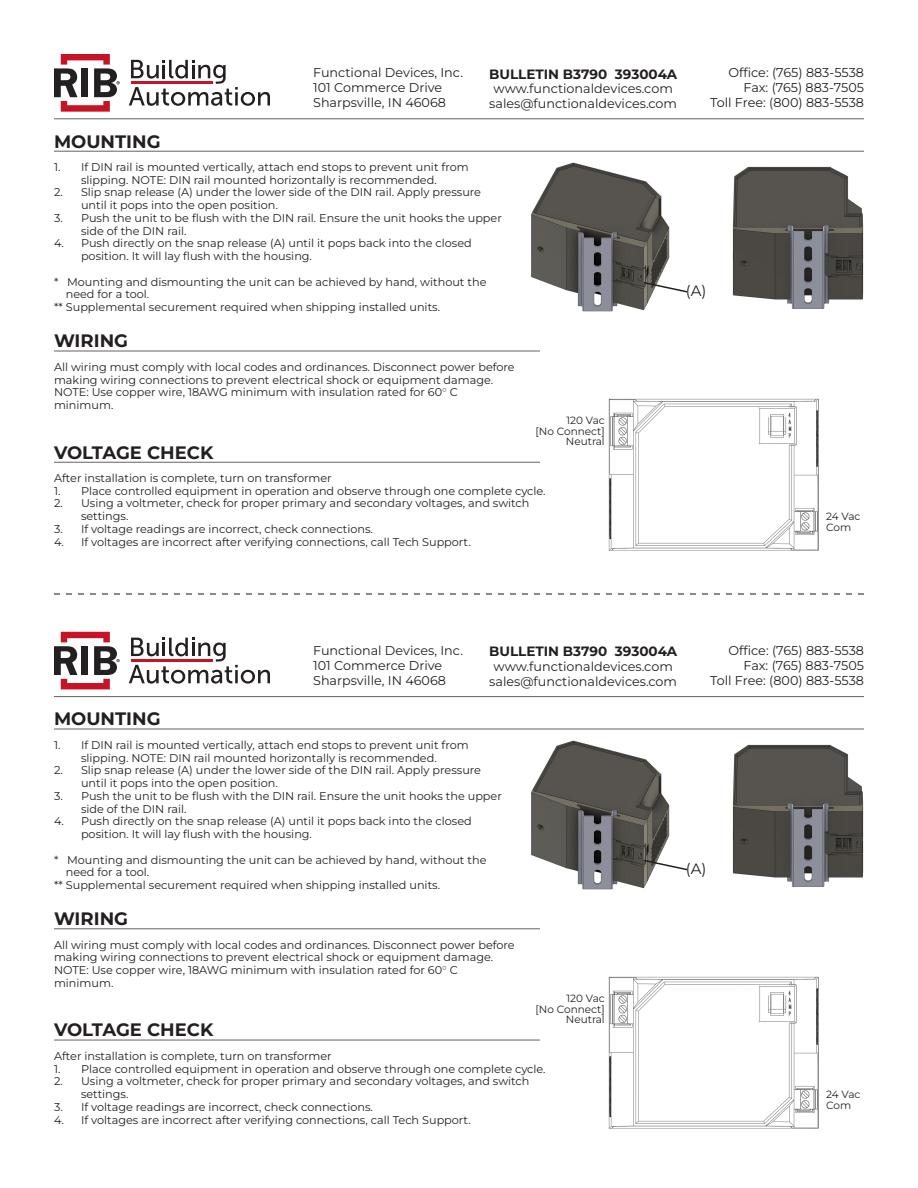
<style>
.page{position:relative;width:918px;height:1188px;background:#fff}
.page>*{position:absolute;margin:0;border:0;box-sizing:border-box;transform-origin:0 0}
.t1{font:700 18px "Montserrat";color:#231f20}
.t2{font:15px "Montserrat";color:#231f20}
.t3{font:700 13.5px "Montserrat";color:#231f20}
.t4{font:12.75px/15px "Montserrat";color:#231f20}
.t5{font:11.25px/12.8px "Montserrat";color:#231f20}
.t6{font:10.5px "Montserrat";color:#231f20}
.s1{color:#57585a}
</style>
<div class="page">
<hr style="left:54px;top:119px;width:810px;height:1px;background:#636366">
<svg style="left:54px;top:593px;width:810px;height:2px"></svg>
<hr style="left:54px;top:696px;width:810px;height:1px;background:#636366">
<svg style="left:54px;top:54px;width:66px;height:58px"></svg>
<svg style="left:129px;top:60px;width:141px;height:46px"></svg>
<svg style="left:54px;top:632px;width:66px;height:57px"></svg>
<svg style="left:129px;top:638px;width:141px;height:46px"></svg>
<hr style="left:54px;top:151px;width:810px;height:1px;background:#636366">
<hr style="left:54px;top:729px;width:810px;height:1px;background:#636366">
<hr style="left:54px;top:351px;width:486px;height:1px;background:#636366">
<hr style="left:54px;top:929px;width:486px;height:1px;background:#636366">
<hr style="left:54px;top:462px;width:486px;height:1px;background:#636366">
<hr style="left:54px;top:1040px;width:486px;height:1px;background:#636366">
<img style="left:531px;top:162px;width:139px;height:150px">
<img style="left:531px;top:740px;width:139px;height:150px">
<img style="left:732px;top:166px;width:132px;height:143px">
<img style="left:732px;top:744px;width:132px;height:143px">
<img style="left:608px;top:398px;width:211px;height:153px">
<img style="left:608px;top:976px;width:211px;height:153px">
<svg style="left:642px;top:281px;width:46px;height:13px"></svg>
<svg style="left:642px;top:859px;width:46px;height:12px"></svg>
<p class="t1" style="left:54px;top:128px;width:108px">MOUNTING</p>
<p class="t4" style="left:313px;top:65px;width:151px">Functional Devices, Inc.<br>101 Commerce Drive<br>Sharpsville, IN 46068</p>
<p class="t3" style="left:489px;top:64px;width:190px">BULLETIN B3790 393004A</p>
<p class="t4" style="left:489px;top:81px;width:189px;text-align:center">www.functionaldevices.com sales@functionaldevices.com</p>
<p class="t5" style="left:54px;top:160px;width:416px;text-align:center">1. If DIN rail is mounted vertically, attach end stops to prevent unit from slipping. NOTE: DIN rail mounted horizontally is recommended.</p>
<p class="t5" style="left:81px;top:186px;width:402px;text-indent:-27px">2. Slip snap release (A) under the lower side of the DIN rail. Apply pressure until it pops into the open position.</p>
<p class="t5" style="left:81px;top:211px;width:422px;text-indent:-27px">3. Push the unit to be flush with the DIN rail. Ensure the unit hooks the upper side of the DIN rail.</p>
<p class="t5" style="left:81px;top:237px;width:392px;text-indent:-27px">4. Push directly on the snap release (A) until it pops back into the closed position. It will lay flush with the housing.</p>
<p class="t5" style="left:54px;top:275px;width:434px">* Mounting and dismounting the unit can be achieved by hand, without the</p>
<p class="t5" style="left:66px;top:288px;width:85px">need for a tool.</p>
<p class="t5" style="left:54px;top:300px;width:388px">** Supplemental securement required when shipping installed units.</p>
<p class="t1" style="left:54px;top:328px;width:76px">WIRING</p>
<p class="t5" style="left:54px;top:360px;width:462px">All wiring must comply with local codes and ordinances. Disconnect power before making wiring connections to prevent electrical shock or equipment damage.</p>
<p class="t5" style="left:54px;top:385px;width:405px">NOTE: Use copper wire, 18AWG minimum with insulation rated for 60<span class="s1">°</span> C minimum.</p>
<p class="t1" style="left:54px;top:439px;width:161px">VOLTAGE CHECK</p>
<p class="t6" style="left:567px;top:413px;width:40px">120 Vac</p>
<p class="t6" style="left:536px;top:424px;width:71px">[No Connect]</p>
<p class="t6" style="left:566px;top:434px;width:40px">Neutral</p>
<p class="t5" style="left:54px;top:471px;width:279px">After installation is complete, turn on transformer</p>
<p class="t5" style="left:54px;top:484px;width:493px">1. Place controlled equipment in operation and observe through one complete cycle.</p>
<p class="t5" style="left:81px;top:497px;width:450px;text-indent:-27px">2. Using a voltmeter, check for proper primary and secondary voltages, and switch settings.</p>
<p class="t5" style="left:54px;top:522px;width:320px">3. If voltage readings are incorrect, check connections.</p>
<p class="t5" style="left:54px;top:535px;width:418px">4. If voltages are incorrect after verifying connections, call Tech Support.</p>
<p class="t4" style="left:710px;top:65px;width:155px;text-align:right">Office: (765) 883-5538<br>Fax: (765) 883-7505<br>Toll Free: (800) 883-5538</p>
<p class="t2" style="left:686px;top:281px;width:22px">(A)</p>
<p class="t6" style="left:826px;top:509px;width:36px">24 Vac</p>
<p class="t6" style="left:826px;top:520px;width:27px">Com</p>
<p class="t1" style="left:54px;top:706px;width:108px">MOUNTING</p>
<p class="t4" style="left:313px;top:642px;width:151px">Functional Devices, Inc.<br>101 Commerce Drive<br>Sharpsville, IN 46068</p>
<p class="t3" style="left:489px;top:642px;width:190px">BULLETIN B3790 393004A</p>
<p class="t4" style="left:489px;top:659px;width:189px;text-align:center">www.functionaldevices.com sales@functionaldevices.com</p>
<p class="t5" style="left:54px;top:738px;width:416px;text-align:center">1. If DIN rail is mounted vertically, attach end stops to prevent unit from slipping. NOTE: DIN rail mounted horizontally is recommended.</p>
<p class="t5" style="left:81px;top:763px;width:402px;text-indent:-27px">2. Slip snap release (A) under the lower side of the DIN rail. Apply pressure until it pops into the open position.</p>
<p class="t5" style="left:81px;top:789px;width:422px;text-indent:-27px">3. Push the unit to be flush with the DIN rail. Ensure the unit hooks the upper side of the DIN rail.</p>
<p class="t5" style="left:81px;top:814px;width:392px;text-indent:-27px">4. Push directly on the snap release (A) until it pops back into the closed position. It will lay flush with the housing.</p>
<p class="t5" style="left:54px;top:853px;width:434px">* Mounting and dismounting the unit can be achieved by hand, without the</p>
<p class="t5" style="left:66px;top:865px;width:85px">need for a tool.</p>
<p class="t5" style="left:54px;top:878px;width:388px">** Supplemental securement required when shipping installed units.</p>
<p class="t1" style="left:54px;top:906px;width:76px">WIRING</p>
<p class="t5" style="left:54px;top:938px;width:462px">All wiring must comply with local codes and ordinances. Disconnect power before making wiring connections to prevent electrical shock or equipment damage.</p>
<p class="t5" style="left:54px;top:963px;width:405px">NOTE: Use copper wire, 18AWG minimum with insulation rated for 60<span class="s1">°</span> C minimum.</p>
<p class="t1" style="left:54px;top:1017px;width:161px">VOLTAGE CHECK</p>
<p class="t6" style="left:567px;top:991px;width:40px">120 Vac</p>
<p class="t6" style="left:536px;top:1002px;width:71px">[No Connect]</p>
<p class="t6" style="left:566px;top:1012px;width:40px">Neutral</p>
<p class="t5" style="left:54px;top:1049px;width:279px">After installation is complete, turn on transformer</p>
<p class="t5" style="left:54px;top:1062px;width:493px">1. Place controlled equipment in operation and observe through one complete cycle.</p>
<p class="t5" style="left:81px;top:1075px;width:450px;text-indent:-27px">2. Using a voltmeter, check for proper primary and secondary voltages, and switch settings.</p>
<p class="t5" style="left:54px;top:1100px;width:320px">3. If voltage readings are incorrect, check connections.</p>
<p class="t5" style="left:54px;top:1113px;width:418px">4. If voltages are incorrect after verifying connections, call Tech Support.</p>
<p class="t4" style="left:710px;top:642px;width:155px;text-align:right">Office: (765) 883-5538<br>Fax: (765) 883-7505<br>Toll Free: (800) 883-5538</p>
<p class="t2" style="left:686px;top:858px;width:22px">(A)</p>
<p class="t6" style="left:826px;top:1087px;width:36px">24 Vac</p>
<p class="t6" style="left:826px;top:1098px;width:27px">Com</p>
</div>
